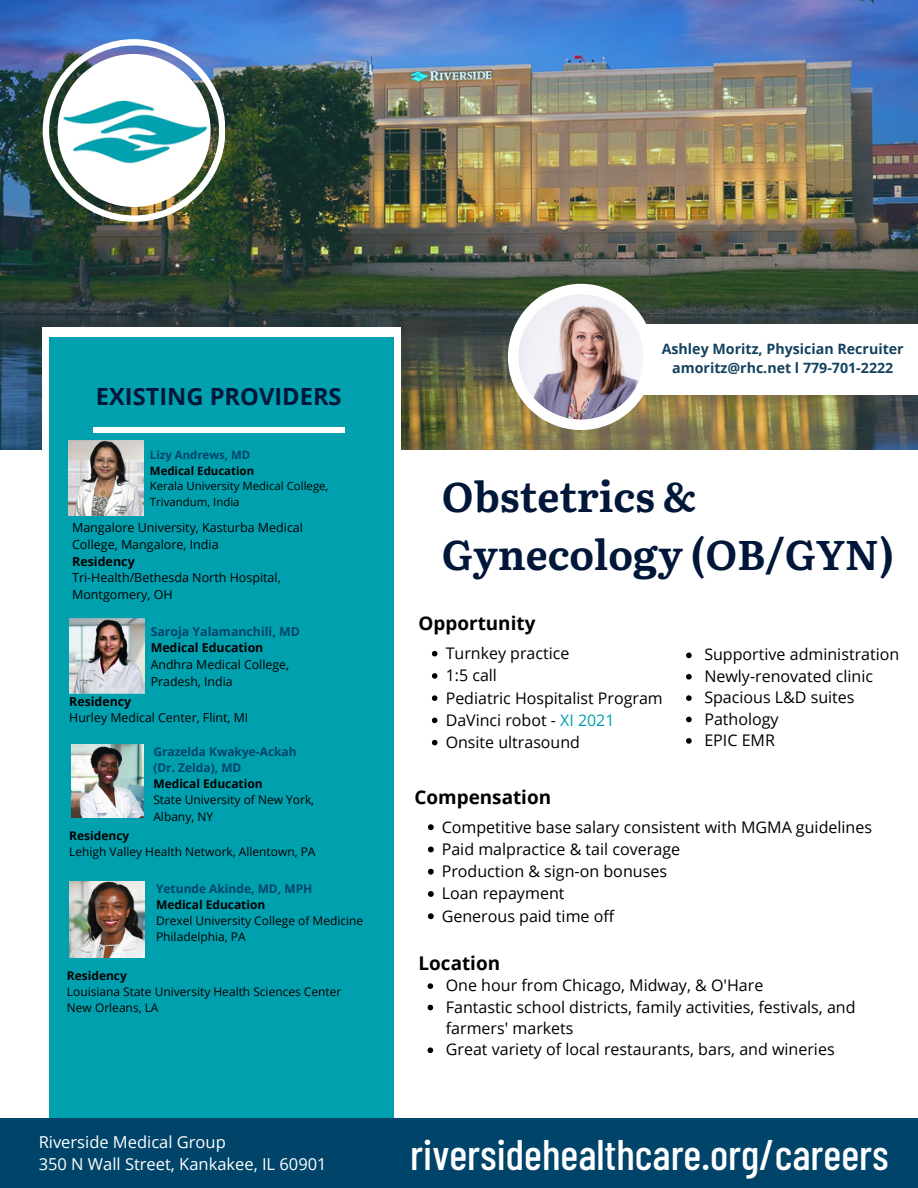
<style>
.page{position:relative;width:918px;height:1188px;background:#fff}
.page>*{position:absolute;margin:0;border:0;box-sizing:border-box;transform-origin:0 0}
.t1{font:500 42.75px "Barlow Condensed";color:#fff}
.t2{font:700 41.4px/57.3px "Literata";color:#001739}
.t3{font:700 23.7px "Open Sans";color:#001739}
.t4{font:700 18.9px "Open Sans";color:#000}
.t5{font:16.5px/22.4px "Open Sans";color:#feffff}
.t6{font:16.05px/21.3px "Open Sans";color:#000}
.t7{font:700 14.25px/19.2px "Open Sans";color:#154260;text-align:center}
.t8{font:12.45px/16.8px "Open Sans";color:#000}
.t9{font:700 12.45px "Open Sans";color:#000}
.t10{font:12.3px/16.6px "Open Sans";color:#000}
.t11{font:700 12.3px "Open Sans";color:#000}
.t12{font:700 12.3px "Open Sans";color:#00446a}
.t13{font:12px "Open Sans";color:#000}
.t14{font:700 12px "Open Sans";color:#00446a}
.t15{font:700 12px "Open Sans";color:#000}
.t16{font:11.4px "Open Sans";color:#000}
.t17{font:700 11.4px "Open Sans";color:#000}
.t18{font:700 11.4px "Open Sans";color:#00446a}
.s1{color:#00a0af}
</style>
<div class="page">
<img style="left:0;top:0;width:918px;height:450px">
<div style="left:43px;top:327px;width:358px;height:861px;background:#fff"></div>
<div style="left:50px;top:338px;width:344px;height:850px;background:#00a0af"></div>
<div style="left:93px;top:428px;width:252px;height:5px;background:#fff"></div>
<div style="left:0;top:1118px;width:918px;height:70px;background:#00446a"></div>
<img style="left:43px;top:39px;width:182px;height:182px">
<img style="left:58px;top:54px;width:153px;height:153px;border-radius:50%">
<img style="left:644px;top:325px;width:274px;height:69px">
<div style="left:508px;top:284px;width:146px;height:146px;background:#fff;border-radius:50%"></div>
<img style="left:518px;top:294px;width:126px;height:126px;border-radius:50%">
<img style="left:72px;top:745px;width:72px;height:73px">
<img style="left:69px;top:618px;width:76px;height:76px">
<img style="left:69px;top:441px;width:74px;height:74px">
<img style="left:69px;top:881px;width:76px;height:77px">
<svg style="left:432px;top:651px;width:5px;height:5px"></svg>
<svg style="left:432px;top:673px;width:5px;height:6px"></svg>
<svg style="left:432px;top:695px;width:5px;height:6px"></svg>
<svg style="left:432px;top:718px;width:5px;height:5px"></svg>
<svg style="left:432px;top:740px;width:5px;height:5px"></svg>
<svg style="left:428px;top:983px;width:5px;height:6px"></svg>
<svg style="left:428px;top:1005px;width:5px;height:5px"></svg>
<svg style="left:428px;top:1047px;width:5px;height:6px"></svg>
<svg style="left:428px;top:824px;width:6px;height:6px"></svg>
<svg style="left:428px;top:847px;width:6px;height:5px"></svg>
<svg style="left:428px;top:869px;width:6px;height:6px"></svg>
<svg style="left:428px;top:891px;width:6px;height:6px"></svg>
<svg style="left:428px;top:913px;width:6px;height:6px"></svg>
<svg style="left:686px;top:653px;width:6px;height:5px"></svg>
<svg style="left:686px;top:674px;width:6px;height:6px"></svg>
<svg style="left:686px;top:695px;width:6px;height:6px"></svg>
<svg style="left:686px;top:717px;width:6px;height:5px"></svg>
<svg style="left:686px;top:738px;width:6px;height:6px"></svg>
<p class="t3" style="left:96px;top:380px;width:247px">EXISTING PROVIDERS</p>
<h3 class="t18" style="left:150px;top:446px;width:102px">Lizy Andrews, MD</h3>
<p class="t17" style="left:150px;top:462px;width:106px">Medical Education</p>
<p class="t16" style="left:150px;top:478px;width:180px">Kerala University Medical College,</p>
<p class="t16" style="left:150px;top:494px;width:91px">Trivandum, India</p>
<p class="t8" style="left:72px;top:519px;width:232px">Mangalore University, Kasturba Medical<br>College, Mangalore, India</p>
<p class="t9" style="left:72px;top:552px;width:64px">Residency</p>
<p class="t8" style="left:72px;top:569px;width:210px">Tri-Health/Bethesda North Hospital,<br>Montgomery, OH</p>
<p class="t12" style="left:151px;top:623px;width:151px">Saroja Yalamanchili, MD</p>
<p class="t11" style="left:151px;top:639px;width:114px">Medical Education</p>
<p class="t10" style="left:151px;top:656px;width:140px">Andhra Medical College,<br>Pradesh, India</p>
<p class="t11" style="left:69px;top:693px;width:63px">Residency</p>
<p class="t10" style="left:69px;top:709px;width:180px">Hurley Medical Center, Flint, MI</p>
<p class="t14" style="left:153px;top:743px;width:145px">Grazelda Kwakye-Ackah</p>
<p class="t14" style="left:153px;top:759px;width:90px">(Dr. Zelda), MD</p>
<p class="t15" style="left:153px;top:775px;width:111px">Medical Education</p>
<p class="t13" style="left:153px;top:792px;width:162px">State University of New York,</p>
<p class="t13" style="left:153px;top:808px;width:61px">Albany, NY</p>
<p class="t15" style="left:69px;top:827px;width:62px">Residency</p>
<h3 class="t13" style="left:69px;top:843px;width:248px">Lehigh Valley Health Network, Allentown, PA</h3>
<p class="t14" style="left:156px;top:880px;width:158px">Yetunde Akinde, MD, MPH</p>
<p class="t15" style="left:156px;top:896px;width:111px">Medical Education</p>
<p class="t13" style="left:156px;top:912px;width:209px">Drexel University College of Medicine</p>
<p class="t13" style="left:156px;top:928px;width:91px">Philadelphia, PA</p>
<p class="t15" style="left:67px;top:967px;width:62px">Residency</p>
<h3 class="t13" style="left:67px;top:983px;width:276px">Louisiana State University Health Sciences Center</h3>
<p class="t13" style="left:67px;top:999px;width:93px">New Orleans, LA</p>
<p class="t5" style="left:39px;top:1130px;width:289px">Riverside Medical Group<br>350 N Wall Street, Kankakee, IL 60901</p>
<p class="t7" style="left:662px;top:339px;width:244px">Ashley Moritz, Physician Recruiter amoritz@rhc.net l 779-701-2222</p>
<p class="t2" style="left:442px;top:466px;width:454px">Obstetrics &amp;<br>Gynecology (OB/GYN)</p>
<p class="t4" style="left:419px;top:610px;width:118px">Opportunity</p>
<p class="t6" style="left:446px;top:642px;width:125px">Turnkey practice</p>
<p class="t6" style="left:446px;top:664px;width:53px">1:5 call</p>
<p class="t6" style="left:446px;top:687px;width:219px">Pediatric Hospitalist Program</p>
<p class="t6" style="left:446px;top:709px;width:170px">DaVinci robot - <span class="s1">XI 2021</span></p>
<p class="t6" style="left:446px;top:731px;width:136px">Onsite ultrasound</p>
<p class="t6" style="left:704px;top:644px;width:197px">Supportive administration</p>
<p class="t6" style="left:704px;top:665px;width:170px">Newly-renovated clinic</p>
<p class="t6" style="left:704px;top:686px;width:152px">Spacious L&amp;D suites</p>
<p class="t6" style="left:704px;top:708px;width:76px">Pathology</p>
<h1 class="t6" style="left:704px;top:729px;width:72px">EPIC EMR</h1>
<p class="t4" style="left:414px;top:783px;width:138px">Compensation</p>
<p class="t6" style="left:442px;top:816px;width:432px">Competitive base salary consistent with MGMA guidelines</p>
<p class="t6" style="left:442px;top:838px;width:240px">Paid malpractice &amp; tail coverage</p>
<p class="t6" style="left:442px;top:860px;width:227px">Production &amp; sign-on bonuses</p>
<p class="t6" style="left:442px;top:883px;width:124px">Loan repayment</p>
<p class="t6" style="left:442px;top:905px;width:174px">Generous paid time off</p>
<p class="t4" style="left:419px;top:950px;width:83px">Location</p>
<p class="t6" style="left:446px;top:974px;width:319px">One hour from Chicago, Midway, &amp; O'Hare</p>
<p class="t6" style="left:446px;top:996px;width:411px">Fantastic school districts, family activities, festivals, and farmers' markets</p>
<p class="t6" style="left:446px;top:1038px;width:390px">Great variety of local restaurants, bars, and wineries</p>
<p class="t1" style="left:410px;top:1127px;width:480px">riversidehealthcare.org/careers</p>
</div>
